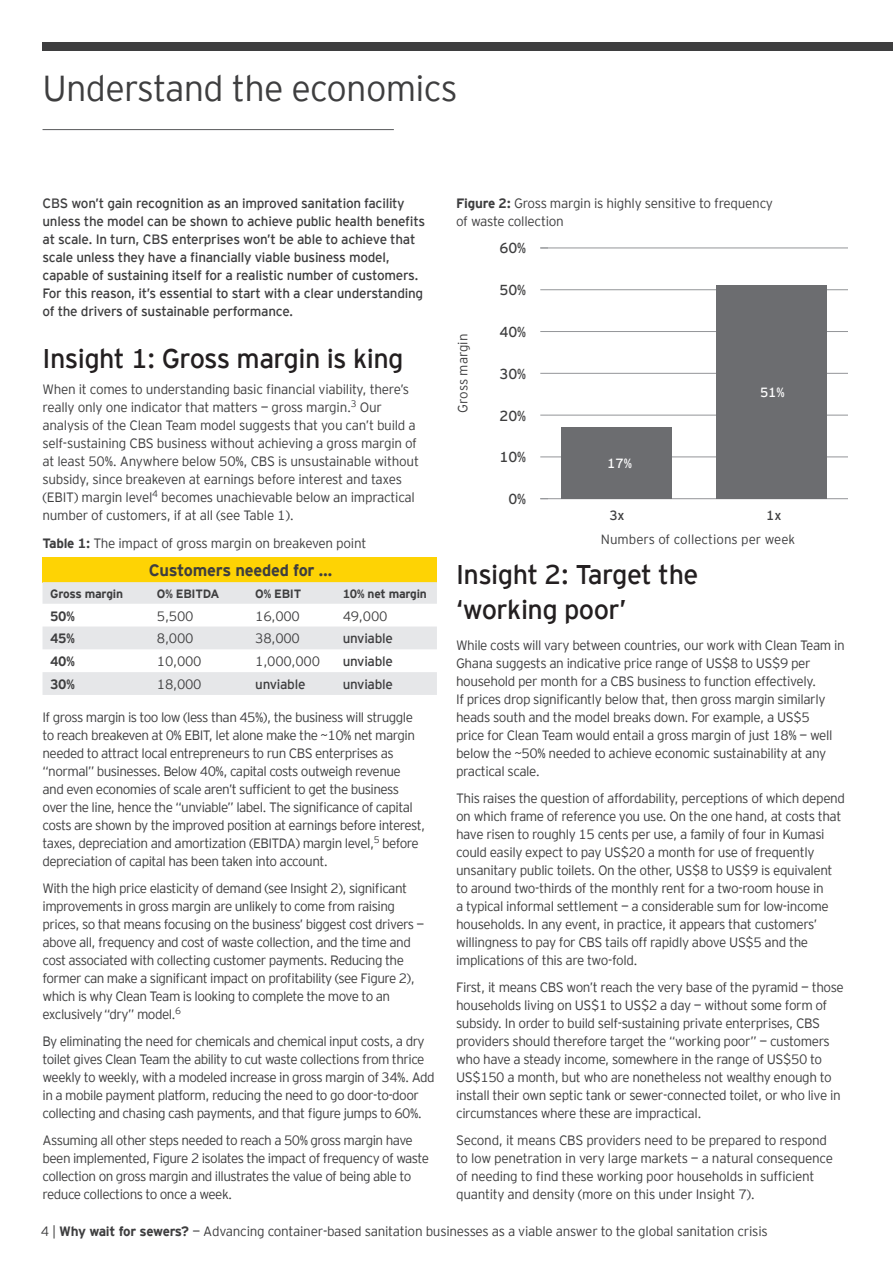
<style>
.page{position:relative;width:893px;height:1263px;background:#fff}
.page>*{position:absolute;margin:0;border:0;box-sizing:border-box;transform-origin:0 0}
.Headline_1{font:300 36px "EY Interstate";letter-spacing:-.02em;color:#3e3e3f}
.Headline_2{font:27px/35.2px "EY Interstate";letter-spacing:-.02em;color:#231f20}
.t1{font:700 16.5px "EY Interstate";letter-spacing:-.015em;color:#3e3e3f}
.t2{font:14.4px "EY Interstate";color:#3e3e3f}
.Body_copy{font:300 13.5px/18px "EY Interstate";letter-spacing:-.04em;color:#3e3e3f}
.Body_copy-2{font:300 13.5px/18px "EY Interstate";letter-spacing:-.02em;color:#3e3e3f}
.Body_copy-3{font:13.5px/18px "EY Interstate";letter-spacing:-.02em;color:#3e3e3f}
.t3{font:700 13.5px "EY Interstate";letter-spacing:-.02em;color:#3e3e3f}
.t4{font:300 13.35px/24px "EY Interstate";color:#3e3e3f}
.t5{font:13.35px "EY Interstate";color:#fff}
.t6{font:13.35px "EY Interstate";color:#3e3e3f}
.t7{font:700 12px "EY Interstate";letter-spacing:-.02em;color:#3e3e3f}
.s1{font-weight:700}
.s2{font-weight:400}
</style>
<div class="page">
<hr style="left:43px;top:129px;width:351px;height:1px;background:#57585a">
<div style="left:43px;top:43px;width:850px;height:8px;background:#3e3e3f"></div>
<div style="left:43px;top:557px;width:394px;height:25px;background:#fed304"></div>
<svg style="left:43px;top:582px;width:394px;height:113px"></svg>
<hr style="left:540px;top:498px;width:307px;height:1px;background:#939598">
<hr style="left:540px;top:248px;width:307px;height:1px;background:#939598">
<hr style="left:548px;top:289px;width:299px;height:1px;background:#939598">
<hr style="left:548px;top:331px;width:299px;height:1px;background:#939598">
<hr style="left:548px;top:373px;width:299px;height:1px;background:#939598">
<hr style="left:548px;top:415px;width:299px;height:1px;background:#939598">
<hr style="left:548px;top:457px;width:299px;height:1px;background:#939598">
<div style="left:561px;top:427px;width:111px;height:71px;background:#6c6d70"></div>
<div style="left:716px;top:285px;width:111px;height:213px;background:#6c6d70"></div>
<p class="Headline_1" style="left:43px;top:63px;width:417px">Understand the economics</p>
<p class="Body_copy-3" style="left:43px;top:194px;width:384px">CBS won’t gain recognition as an improved sanitation facility unless the model can be shown to achieve public health benefits at scale. In turn, CBS enterprises won’t be able to achieve that scale unless they have a financially viable business model, capable of sustaining itself for a realistic number of customers.<br>For this reason, it’s essential to start with a clear understanding of the drivers of sustainable performance.</p>
<p class="Headline_2" style="left:43px;top:339px;width:363px">Insight 1: Gross margin is king</p>
<p class="Body_copy-2" style="left:43px;top:379px;width:378px">When it comes to understanding basic financial viability, there’s really only one indicator that matters — gross margin.<sup>3</sup> Our analysis of the Clean Team model suggests that you can’t build a self-sustaining CBS business without achieving a gross margin of at least 50%. Anywhere below 50%, CBS is unsustainable without subsidy, since breakeven at earnings before interest and taxes (EBIT) margin level<sup>4</sup> becomes unachievable below an impractical number of customers, if at all (see Table 1).</p>
<p class="Body_copy-2" style="left:43px;top:533px;width:325px"><span class="s1">Table 1:</span> The impact of gross margin on breakeven point</p>
<p class="t1" style="left:149px;top:558px;width:185px">Customers needed for …</p>
<p class="t7" style="left:50px;top:585px;width:74px">Gross margin</p>
<p class="t7" style="left:157px;top:585px;width:64px">O% EBITDA</p>
<p class="t7" style="left:255px;top:585px;width:48px">O% EBIT</p>
<p class="t7" style="left:343px;top:585px;width:86px">10% net margin</p>
<p class="t3" style="left:50px;top:606px;width:26px">50%</p>
<p class="Body_copy" style="left:157px;top:606px;width:38px">5,500</p>
<p class="Body_copy" style="left:255px;top:606px;width:46px">16,000</p>
<p class="Body_copy" style="left:343px;top:606px;width:46px">49,000</p>
<p class="t3" style="left:50px;top:629px;width:26px">45%</p>
<p class="Body_copy" style="left:157px;top:629px;width:38px">8,000</p>
<p class="Body_copy" style="left:255px;top:629px;width:46px">38,000</p>
<p class="Body_copy-3" style="left:343px;top:629px;width:52px">unviable</p>
<p class="t3" style="left:50px;top:652px;width:26px">40%</p>
<p class="Body_copy" style="left:157px;top:651px;width:46px">10,000</p>
<p class="Body_copy" style="left:255px;top:651px;width:66px">1,000,000</p>
<p class="Body_copy-3" style="left:343px;top:651px;width:52px">unviable</p>
<p class="t3" style="left:50px;top:674px;width:26px">30%</p>
<p class="Body_copy" style="left:157px;top:674px;width:46px">18,000</p>
<p class="Body_copy-3" style="left:255px;top:674px;width:52px">unviable</p>
<p class="Body_copy-3" style="left:343px;top:674px;width:52px">unviable</p>
<p class="Body_copy" style="left:43px;top:707px;width:384px">If gross margin is too low (less than 45%), the business will struggle to reach breakeven at 0% EBIT, let alone make the ~10% net margin needed to attract local entrepreneurs to run CBS enterprises as “normal” businesses. Below 40%, capital costs outweigh revenue and even economies of scale aren’t sufficient to get the business over the line, hence the “unviable” label. The significance of capital costs are shown by the improved position at earnings before interest, taxes, depreciation and amortization (EBITDA) margin level,<sup>5</sup> before depreciation of capital has been taken into account.</p>
<p class="Body_copy" style="left:43px;top:878px;width:383px">With the high price elasticity of demand (see Insight 2), significant improvements in gross margin are unlikely to come from raising prices, so that means focusing on the business’ biggest cost drivers — above all, frequency and cost of waste collection, and the time and cost associated with collecting customer payments. Reducing the former can make a significant impact on profitability (see Figure 2), which is why Clean Team is looking to complete the move to an exclusively“dry” model.<sup>6</sup></p>
<p class="Body_copy" style="left:43px;top:1031px;width:394px">By eliminating the need for chemicals and chemical input costs, a dry toilet gives Clean Team the ability to cut waste collections from thrice weekly to weekly, with a modeled increase in gross margin of 34%. Add in a mobile payment platform, reducing the need to go door-to-door collecting and chasing cash payments, and that figure jumps to 60%.</p>
<p class="Body_copy" style="left:43px;top:1130px;width:388px">Assuming all other steps needed to reach a 50% gross margin have been implemented, Figure 2 isolates the impact of frequency of waste collection on gross margin and illustrates the value of being able to reduce collections to once a week.</p>
<p class="Body_copy-2" style="left:456px;top:194px;width:319px"><span class="s1">Figure 2:</span> Gross margin is highly sensitive to frequency of waste collection</p>
<p class="t2" style="left:499px;top:238px;width:28px">60%</p>
<p class="t4" style="left:450px;top:413px;width:80px;rotate:-90deg">Gross margin</p>
<p class="t2" style="left:499px;top:280px;width:28px">50%</p>
<p class="t2" style="left:499px;top:322px;width:28px">40%</p>
<p class="t2" style="left:499px;top:363px;width:28px">30%</p>
<p class="t2" style="left:499px;top:405px;width:28px">20%</p>
<p class="t2" style="left:499px;top:447px;width:28px">10%</p>
<p class="t2" style="left:508px;top:489px;width:19px">0%</p>
<p class="t5" style="left:607px;top:453px;width:26px">17%</p>
<p class="t5" style="left:760px;top:382px;width:26px">51%</p>
<p class="t6" style="left:609px;top:506px;width:17px">3x</p>
<p class="t4" style="left:601px;top:502px;width:196px;text-indent:165px"><span class="s2">1x<br></span>Numbers of collections per week</p>
<p class="Headline_2" style="left:456px;top:555px;width:244px">Insight 2: Target the ‘working poor’</p>
<p class="Body_copy" style="left:456px;top:635px;width:390px">While costs will vary between countries, our work with Clean Team in Ghana suggests an indicative price range of US$8 to US$9 per household per month for a CBS business to function effectively.<br>If prices drop significantly below that, then gross margin similarly heads south and the model breaks down. For example, a US$5<br>price for Clean Team would entail a gross margin of just 18% — well below the ~50% needed to achieve economic sustainability at any practical scale.</p>
<p class="Body_copy" style="left:456px;top:788px;width:390px">This raises the question of affordability, perceptions of which depend on which frame of reference you use. On the one hand, at costs that have risen to roughly 15 cents per use, a family of four in Kumasi could easily expect to pay US$20 a month for use of frequently unsanitary public toilets. On the other, US$8 to US$9 is equivalent to around two-thirds of the monthly rent for a two-room house in<br>a typical informal settlement — a considerable sum for low-income households. In any event, in practice, it appears that customers’ willingness to pay for CBS tails off rapidly above US$5 and the implications of this are two-fold.</p>
<p class="Body_copy" style="left:456px;top:977px;width:389px">First, it means CBS won’t reach the very base of the pyramid — those households living on US$1 to US$2 a day — without some form of subsidy. In order to build self-sustaining private enterprises, CBS providers should therefore target the “working poor” — customers who have a steady income, somewhere in the range of US$50 to US$150 a month, but who are nonetheless not wealthy enough to install their own septic tank or sewer-connected toilet, or who live in circumstances where these are impractical.</p>
<p class="Body_copy-2" style="left:456px;top:1130px;width:378px">Second, it means CBS providers need to be prepared to respond to low penetration in very large markets — a natural consequence of needing to find these working poor households in sufficient quantity and density (more on this under Insight 7).</p>
<p class="Body_copy-2" style="left:41px;top:1221px;width:728px">4 | <span class="s1">Why wait for sewers?</span> — Advancing container-based sanitation businesses as a viable answer to the global sanitation crisis</p>
</div>
